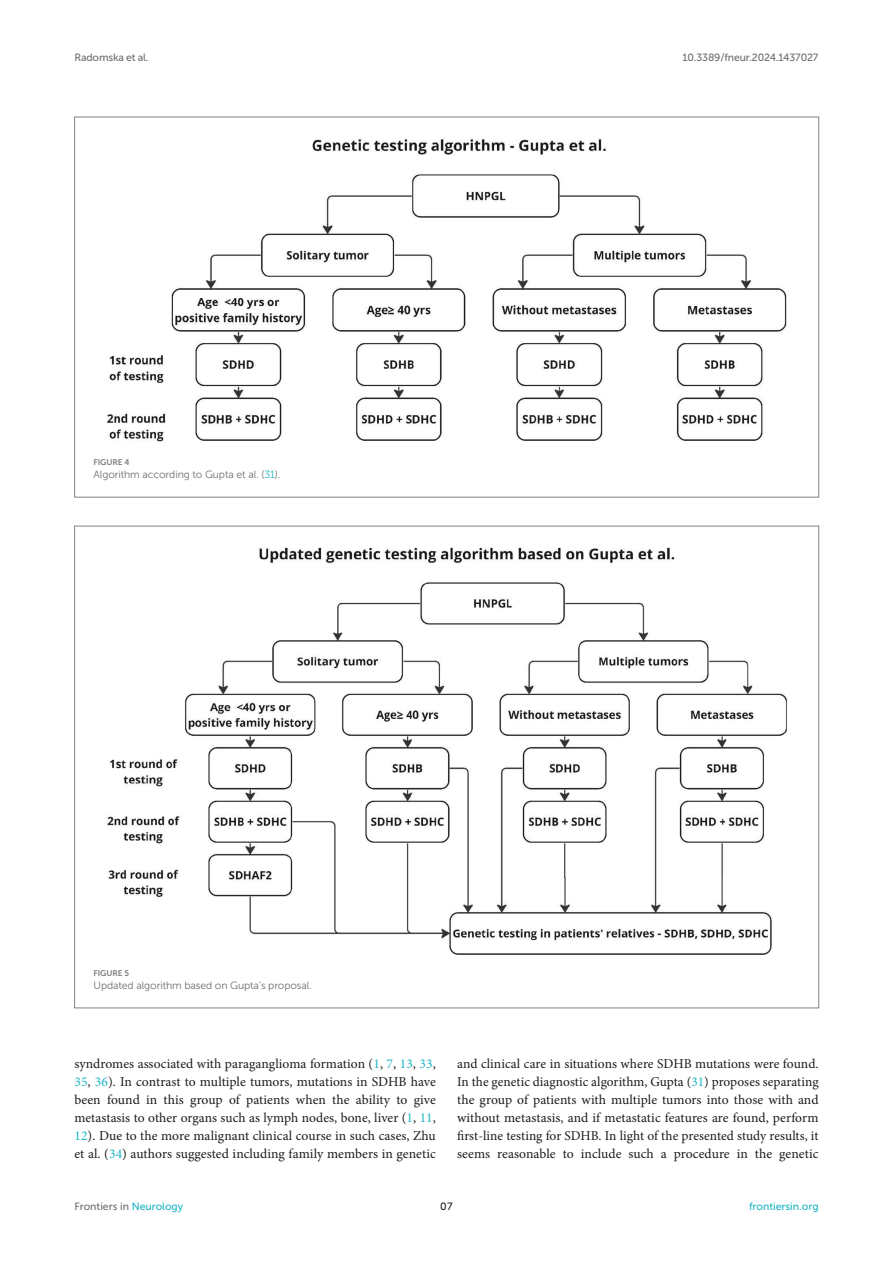
<style>
.page{position:relative;width:893px;height:1263px;background:#fff}
.page>*{position:absolute;margin:0;border:0;box-sizing:border-box;transform-origin:0 0}
.TEXT{font:13.5px/18px "Minion Pro";letter-spacing:.005em;color:#1b1c1b;text-align:justify}
.FIG_LEG{font:10.5px "Museo Sans 300";letter-spacing:-.01em;color:#706f70}
.t1{font:10.5px "Museo Sans 500";letter-spacing:-.015em;color:#706f70}
.t2{font:10.5px "Museo Sans 500";color:#1db5c3}
.t3{font:10.5px "Museo Sans 500";color:#1b1c1b}
.FIG_HD{font:8.25px "Museo Sans 700";letter-spacing:-.01em;color:#7e7f7f}
.s1{color:#1db5c3}
</style>
<div class="page">
<img style="left:107px;top:138px;width:680px;height:304px">
<img style="left:107px;top:547px;width:680px;height:408px">
<p class="t1" style="left:74px;top:51px;width:76px">Radomska et al.</p>
<p class="t1" style="left:683px;top:51px;width:137px">10.3389/fneur.2024.1437027</p>
<p class="FIG_HD" style="left:94px;top:457px;width:37px">FIGURE 4</p>
<p class="FIG_LEG" style="left:94px;top:469px;width:188px">Algorithm according to Gupta et al. (<span class="s1">31</span>).</p>
<p class="FIG_HD" style="left:94px;top:968px;width:37px">FIGURE 5</p>
<p class="FIG_LEG" style="left:94px;top:980px;width:220px">Updated algorithm based on Gupta’s proposal.</p>
<p class="TEXT" style="left:74px;top:1055px;width:363px">syndromes associated with paraganglioma formation (<span class="s1">1</span>, <span class="s1">7</span>, <span class="s1">13</span>, <span class="s1">33</span>, <span class="s1">35</span>, <span class="s1">36</span>). In contrast to multiple tumors, mutations in SDHB have been found in this group of patients when the ability to give metastasis to other organs such as lymph nodes, bone, liver (<span class="s1">1</span>, <span class="s1">11</span>, <span class="s1">12</span>). Due to the more malignant clinical course in such cases, Zhu et al. (<span class="s1">34</span>) authors suggested including family members in genetic</p>
<p class="TEXT" style="left:457px;top:1055px;width:363px">and clinical care in situations where SDHB mutations were found.<br>In the genetic diagnostic algorithm, Gupta (<span class="s1">31</span>) proposes separating the group of patients with multiple tumors into those with and without metastasis, and if metastatic features are found, perform first-line testing for SDHB. In light of the presented study results, it seems reasonable to include such a procedure in the genetic</p>
<p class="t1" style="left:74px;top:1200px;width:110px">Frontiers in <span class="s1">Neurology</span></p>
<p class="t3" style="left:440px;top:1200px;width:14px">07</p>
<p class="t2" style="left:749px;top:1200px;width:71px">frontiersin.org</p>
</div>
